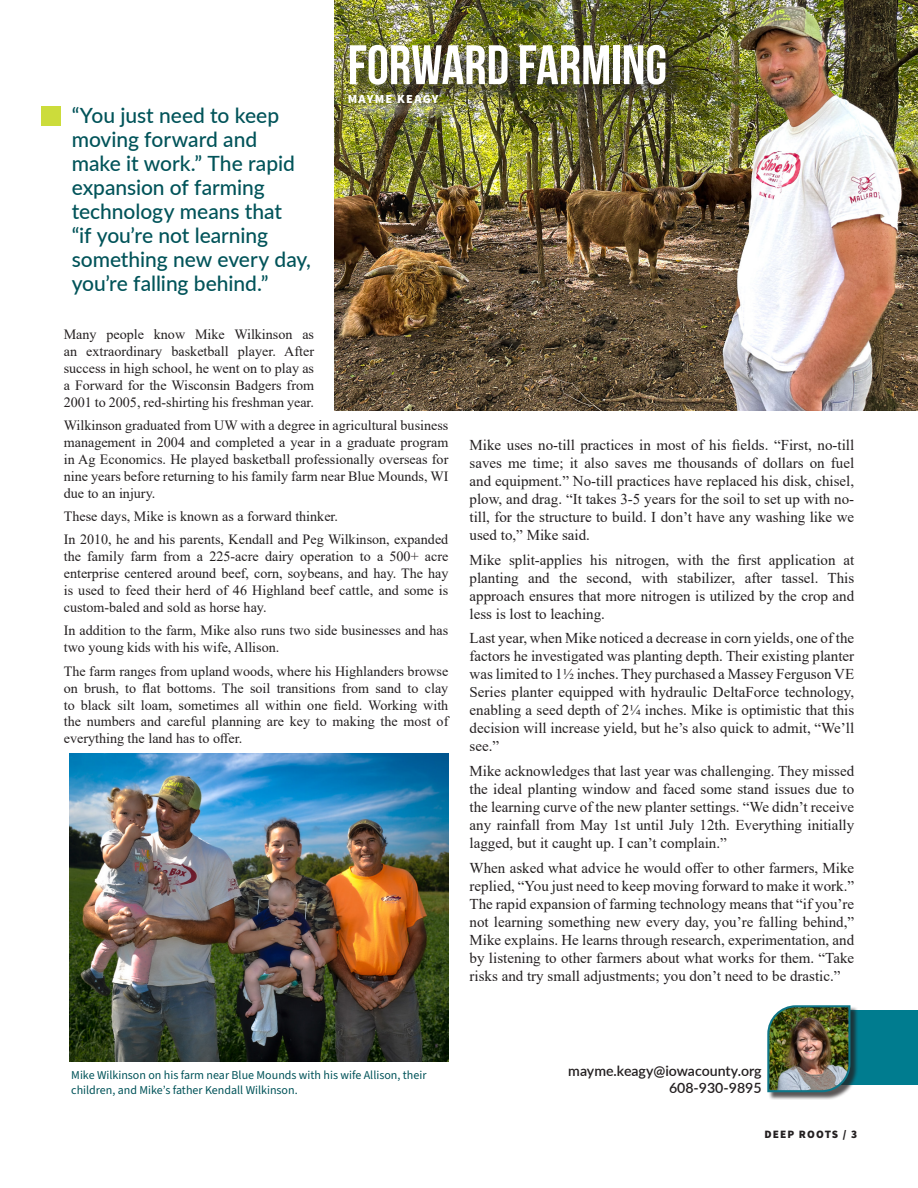
<style>
.page{position:relative;width:918px;height:1188px;background:#fff}
.page>*{position:absolute;margin:0;border:0;box-sizing:border-box;transform-origin:0 0}
.Titles{font:55.5px "Bebas Neue";color:#fff}
.SubTitles_14{font:500 21px/24px "Lato";letter-spacing:-.005em;color:#005359}
.Body_Text{font:15px/18px "Times New Roman";color:#231f20;text-align:justify}
.Body_Text-2{font:14.1px/17px "Times New Roman";color:#231f20;text-align:justify}
.Statistics_-_Align_Right{font:600 14.1px "Lato";color:#231f20}
.Header_Page_Numbers_-_Center{font:900 12.3px "Source Sans Pro";letter-spacing:.1em;color:#fff}
.Images_Description{font:12px/15px "Source Sans 3";color:#005359}
.Header_Page_Numbers_-_Align_Right{font:900 11.25px "Source Sans Pro";letter-spacing:.1em;color:#231f20}
</style>
<div class="page">
<div style="left:834px;top:1011px;width:84px;height:74px;background:#007c8f"></div>
<div style="left:768px;top:1006px;width:91px;height:94px;background:#231f20;opacity:.75"></div>
<img style="left:767px;top:1005px;width:85px;height:88px">
<img style="left:334px;top:0;width:584px;height:411px">
<img style="left:69px;top:754px;width:379px;height:308px">
<div style="left:352px;top:47px;width:332px;height:56px;background:#231f20;opacity:.75"></div>
<div style="left:351px;top:97px;width:105px;height:24px;background:#fff;opacity:.75"></div>
<div style="left:42px;top:106px;width:19px;height:20px;background:#ccdc3b"></div>
<p class="Titles" style="left:348px;top:35px;width:321px">FORWARD FARMING</p>
<p class="SubTitles_14" style="left:72px;top:103px;width:241px">“You just need to keep moving forward and make it work.” The rapid expansion of farming technology means that<br>“if you’re not learning something new every day, you’re falling behind.”</p>
<p class="Header_Page_Numbers_-_Center" style="left:348px;top:90px;width:92px">MAYME KEAGY</p>
<p class="Body_Text-2" style="left:64px;top:326px;width:252px">Many people know Mike Wilkinson as an extraordinary basketball player. After success in high school, he went on to play as a Forward for the Wisconsin Badgers from 2001 to 2005, red-shirting his freshman year.</p>
<p class="Body_Text-2" style="left:64px;top:417px;width:386px">Wilkinson graduated from UW with a degree in agricultural business management in 2004 and completed a year in a graduate program in Ag Economics. He played basketball professionally overseas for nine years before returning to his family farm near Blue Mounds, WI due to an injury.</p>
<p class="Body_Text-2" style="left:64px;top:508px;width:276px">These days, Mike is known as a forward thinker.</p>
<p class="Body_Text-2" style="left:64px;top:531px;width:386px">In 2010, he and his parents, Kendall and Peg Wilkinson, expanded the family farm from a 225-acre dairy operation to a 500+ acre enterprise centered around beef, corn, soybeans, and hay. The hay is used to feed their herd of 46 Highland beef cattle, and some is custom-baled and sold as horse hay.</p>
<p class="Body_Text-2" style="left:64px;top:622px;width:386px">In addition to the farm, Mike also runs two side businesses and has two young kids with his wife, Allison.</p>
<p class="Body_Text-2" style="left:64px;top:662px;width:386px">The farm ranges from upland woods, where his Highlanders browse on brush, to flat bottoms. The soil transitions from sand to clay to black silt loam, sometimes all within one field. Working with the numbers and careful planning are key to making the most of everything the land has to offer.</p>
<p class="Body_Text" style="left:470px;top:435px;width:386px">Mike uses no-till practices in most of his fields. “First, no-till saves me time; it also saves me thousands of dollars on fuel and equipment.” No-till practices have replaced his disk, chisel, plow, and drag. “It takes 3-5 years for the soil to set up with no&shy;till, for the structure to build. I don’t have any washing like we used to,” Mike said.</p>
<p class="Body_Text" style="left:470px;top:550px;width:386px">Mike split-applies his nitrogen, with the first application at planting and the second, with stabilizer, after tassel. This approach ensures that more nitrogen is utilized by the crop and less is lost to leaching.</p>
<p class="Body_Text" style="left:470px;top:629px;width:386px">Last year, when Mike noticed a decrease in corn yields, one of the factors he investigated was planting depth. Their existing planter was limited to 1½ inches. They purchased a Massey Ferguson VE Series planter equipped with hydraulic DeltaForce technology, enabling a seed depth of 2¼ inches. Mike is optimistic that this decision will increase yield, but he’s also quick to admit, “We’ll see.”</p>
<p class="Body_Text" style="left:470px;top:762px;width:386px">Mike acknowledges that last year was challenging. They missed the ideal planting window and faced some stand issues due to the learning curve of the new planter settings. “We didn’t receive any rainfall from May 1st until July 12th. Everything initially lagged, but it caught up. I can’t complain.”</p>
<p class="Body_Text" style="left:470px;top:858px;width:386px">When asked what advice he would offer to other farmers, Mike replied, “You just need to keep moving forward to make it work.” The rapid expansion of farming technology means that “if you’re not learning something new every day, you’re falling behind,” Mike explains. He learns through research, experimentation, and by listening to other farmers about what works for them. “Take risks and try small adjustments; you don’t need to be drastic.”</p>
<p class="Images_Description" style="left:71px;top:1067px;width:357px">Mike Wilkinson on his farm near Blue Mounds with his wife Allison, their children, and Mike’s father Kendall Wilkinson.</p>
<p class="Statistics_-_Align_Right" style="left:568px;top:1061px;width:195px">mayme.keagy@iowacounty.org</p>
<p class="Statistics_-_Align_Right" style="left:669px;top:1078px;width:94px">608-930-9895</p>
<p class="Header_Page_Numbers_-_Align_Right" style="left:764px;top:1126px;width:94px">DEEP ROOTS / 3</p>
</div>
